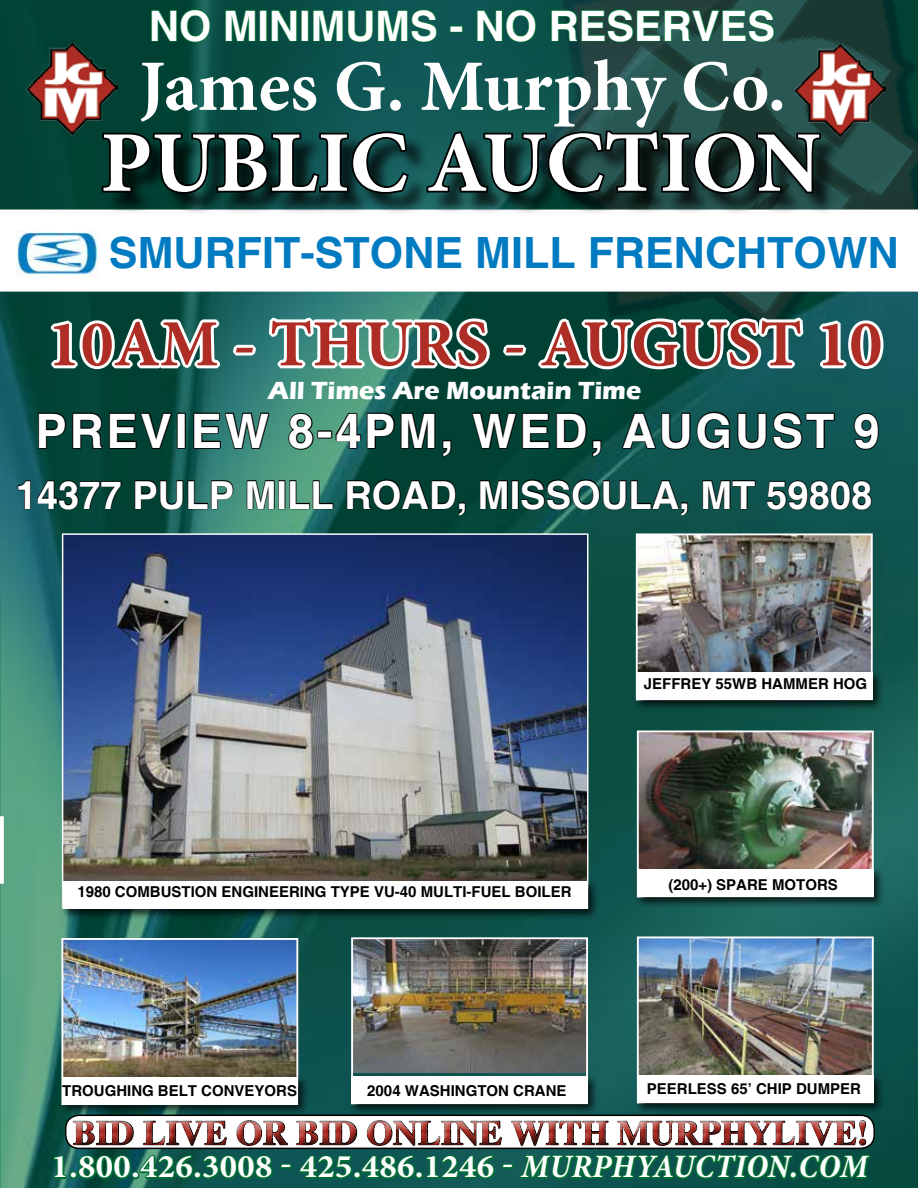
<style>
.page{position:relative;width:918px;height:1188px;background:#fff}
.page>*{position:absolute;margin:0;border:0;box-sizing:border-box;transform-origin:0 0}
.t1{font:700 86.55px "Minion Pro";color:#fff}
.t2{font:700 72.45px "Minion Pro";color:#fff}
.t3{font:700 66px "Minion Pro";color:#ae2d24}
.t4{font:700 47.55px "Helvetica";letter-spacing:.06em;color:#fff}
.t5{font:700 43.05px "Helvetica";color:#007ac1}
.t6{font:700 42px "Helvetica";color:#fff}
.t7{font:700 38.55px "Helvetica";color:#fff}
.t8{font:700 34.5px "Times";color:#ae2d24}
.t9{font:700 33px "Minion Pro";letter-spacing:.01em;color:#fff;scale:1.05 1}
.t10{font:700 25.5px "Eras ITC";color:#fff}
.t11{font:700 15px "Helvetica";color:#000}
.s1{font-style:italic;font-stretch:condensed}
</style>
<div class="page">
<img style="left:0;top:0;width:918px;height:1188px">
<img style="left:27px;top:42px;width:91px;height:94px">
<svg style="left:0;top:210px;width:918px;height:82px"></svg>
<img style="left:795px;top:44px;width:90px;height:93px">
<svg style="left:17px;top:480px;width:105px;height:31px;background:#063c38"></svg>
<svg style="left:134px;top:479px;width:100px;height:32px;background:#154e45"></svg>
<svg style="left:246px;top:472px;width:88px;height:43px;background:#3d7d68"></svg>
<svg style="left:346px;top:479px;width:120px;height:38px;background:#00342a"></svg>
<svg style="left:479px;top:472px;width:210px;height:45px;background:#09413a"></svg>
<svg style="left:702px;top:472px;width:55px;height:43px;background:#0c433e"></svg>
<svg style="left:766px;top:480px;width:106px;height:31px;background:#0b3c39"></svg>
<svg style="left:150px;top:8px;width:61px;height:35px;background:#04543a"></svg>
<svg style="left:224px;top:0;width:214px;height:50px;background:#085645"></svg>
<div style="left:450px;top:25px;width:13px;height:8px;border:2px solid #006e32"></div>
<svg style="left:476px;top:8px;width:61px;height:35px;background:#095946"></svg>
<svg style="left:550px;top:8px;width:225px;height:35px;background:#185340"></svg>
<div style="left:105px;top:134px;width:738px;height:82px;background:#000;opacity:.75"></div>
<svg style="left:100px;top:130px;width:311px;height:66px;background:#062925"></svg>
<svg style="left:425px;top:129px;width:398px;height:67px;background:#102b29"></svg>
<svg style="left:48px;top:314px;width:212px;height:58px"></svg>
<svg style="left:266px;top:315px;width:227px;height:59px"></svg>
<svg style="left:499px;top:314px;width:308px;height:60px"></svg>
<svg style="left:817px;top:316px;width:69px;height:56px"></svg>
<svg style="left:52px;top:1111px;width:821px;height:71px;background:#076042"></svg>
<div style="left:64px;top:1115px;width:813px;height:42px;background:#000;opacity:.75"></div>
<svg style="left:37px;top:412px;width:234px;height:48px;background:#0e453c"></svg>
<svg style="left:287px;top:412px;width:28px;height:39px"></svg>
<div style="left:317px;top:430px;width:15px;height:9px;border:2px solid #000"></div>
<svg style="left:335px;top:399px;width:118px;height:60px;background:#114a3f"></svg>
<svg style="left:470px;top:412px;width:133px;height:48px;background:#01352a"></svg>
<svg style="left:620px;top:411px;width:216px;height:40px;background:#0c413e"></svg>
<svg style="left:853px;top:412px;width:27px;height:39px"></svg>
<img style="left:64px;top:535px;width:522px;height:343px">
<img style="left:639px;top:536px;width:231px;height:133px">
<div style="left:636px;top:533px;width:237px;height:168px;border:2px solid #fff"></div>
<img style="left:640px;top:734px;width:231px;height:133px">
<div style="left:637px;top:731px;width:237px;height:167px;border:2px solid #fff"></div>
<img style="left:640px;top:939px;width:231px;height:133px">
<div style="left:637px;top:936px;width:237px;height:168px;border:2px solid #fff"></div>
<div style="left:60px;top:878px;width:539px;height:42px;background:#000;opacity:.75"></div>
<div style="left:63px;top:881px;width:525px;height:28px;background:#fff"></div>
<img style="left:354px;top:940px;width:231px;height:133px">
<div style="left:351px;top:937px;width:237px;height:167px;border:2px solid #fff"></div>
<img style="left:64px;top:941px;width:231px;height:133px">
<div style="left:61px;top:938px;width:237px;height:167px;border:2px solid #fff"></div>
<div style="left:633px;top:669px;width:251px;height:43px;background:#000;opacity:.75"></div>
<div style="left:636px;top:673px;width:237px;height:27px;background:#fff"></div>
<div style="left:634px;top:867px;width:251px;height:41px;background:#000;opacity:.75"></div>
<div style="left:637px;top:870px;width:237px;height:27px;background:#fff"></div>
<div style="left:634px;top:1072px;width:251px;height:43px;background:#000;opacity:.75"></div>
<div style="left:637px;top:1076px;width:237px;height:27px;background:#fff"></div>
<div style="left:348px;top:1073px;width:251px;height:42px;background:#000;opacity:.75"></div>
<div style="left:351px;top:1076px;width:237px;height:28px;background:#fff"></div>
<div style="left:59px;top:1074px;width:250px;height:42px;background:#000;opacity:.75"></div>
<div style="left:62px;top:1077px;width:235px;height:28px;background:#fff"></div>
<svg style="left:0;top:816px;width:4px;height:68px"></svg>
<img style="left:17px;top:231px;width:81px;height:47px">
<h3 class="t6" style="left:149px;top:0;width:628px">NO MINIMUMS - NO RESERVES</h3>
<h2 class="t2" style="left:139px;top:36px;width:648px">James G. Murphy Co.</h2>
<h1 class="t1" style="left:100px;top:102px;width:722px">PUBLIC AUCTION</h1>
<h3 class="t5" style="left:109px;top:227px;width:791px">SMURFIT-STONE MILL FRENCHTOWN</h3>
<h3 class="t3" style="left:48px;top:298px;width:836px">10AM - THURS - AUGUST 10</h3>
<h3 class="t10" style="left:268px;top:376px;width:374px">All Times Are Mountain Time</h3>
<h3 class="t4" style="left:36px;top:402px;width:846px">PREVIEW 8-4PM, WED, AUGUST 9</h3>
<h3 class="t7" style="left:16px;top:471px;width:858px">14377 PULP MILL ROAD, MISSOULA, MT 59808</h3>
<p class="t11" style="left:644px;top:674px;width:225px">JEFFREY 55WB HAMMER HOG</p>
<p class="t11" style="left:77px;top:883px;width:496px">1980 COMBUSTION ENGINEERING TYPE VU-40 MULTI-FUEL BOILER</p>
<p class="t11" style="left:668px;top:875px;width:171px">(200+) SPARE MOTORS</p>
<p class="t11" style="left:62px;top:1082px;width:236px">TROUGHING BELT CONVEYORS</p>
<p class="t11" style="left:367px;top:1081px;width:201px">2004 WASHINGTON CRANE</p>
<p class="t11" style="left:647px;top:1079px;width:216px">PEERLESS 65’ CHIP DUMPER</p>
<h3 class="t8" style="left:73px;top:1113px;width:797px">BID LIVE OR BID ONLINE WITH MURPHYLIVE!</h3>
<h3 class="t9" style="left:52px;top:1144px;width:779px">1.800.426.3008 - 425.486.1246 - <span class="s1">MURPHYAUCTION.COM</span></h3>
</div>
